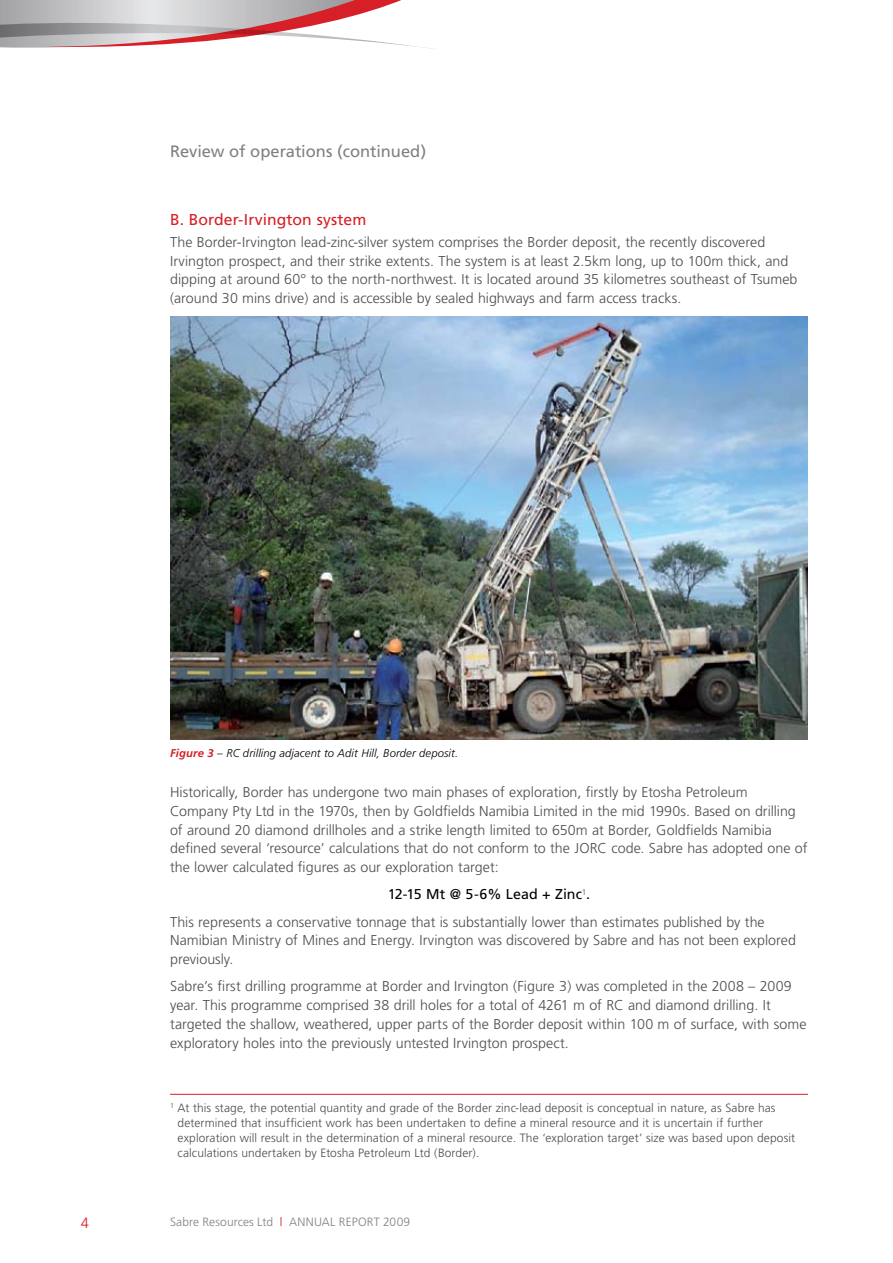
<style>
.page{position:relative;width:893px;height:1263px;background:#fff}
.page>*{position:absolute;margin:0;border:0;box-sizing:border-box;transform-origin:0 0}
.t1{font:16.5px "Frutiger";letter-spacing:-.005em;color:#807f83}
.t2{font:15.75px "Frutiger";letter-spacing:.005em;color:#d61f26}
.t3{font:300 15px "Univers";color:#d61f26}
.t4{font:300 14.25px/18.8px "Frutiger";color:#4d4d4f}
.t5{font:300 12px/15px "Frutiger";letter-spacing:.005em;color:#4d4d4f}
.t6{font:300 12px "Frutiger";letter-spacing:.01em;color:#807f83}
.t7{font:italic 300 11.25px "Frutiger";letter-spacing:.01em;color:#000}
.s1{font-weight:700;color:#d61f26}
.s2{font-weight:400;color:#000}
.s3{color:#d61f26}
</style>
<div class="page">
<svg style="left:0;top:0;width:433px;height:49px"></svg>
<img style="left:170px;top:316px;width:638px;height:423px">
<hr style="left:170px;top:1094px;width:638px;height:1px;background:#d61f26">
<p class="t1" style="left:170px;top:142px;width:258px">Review of operations (continued)</p>
<p class="t2" style="left:170px;top:210px;width:198px">B. Border-Irvington system</p>
<p class="t4" style="left:170px;top:232px;width:629px">The Border-Irvington lead-zinc-silver system comprises the Border deposit, the recently discovered Irvington prospect, and their strike extents. The system is at least 2.5km long, up to 100m thick, and dipping at around 60° to the north-northwest. It is located around 35 kilometres southeast of Tsumeb (around 30 mins drive) and is accessible by sealed highways and farm access tracks.</p>
<p class="t7" style="left:170px;top:747px;width:290px"><span class="s1">Figure 3</span> – RC drilling adjacent to Adit Hill, Border deposit.</p>
<p class="t4" style="left:170px;top:783px;width:639px">Historically, Border has undergone two main phases of exploration, firstly by Etosha Petroleum Company Pty Ltd in the 1970s, then by Goldfields Namibia Limited in the mid 1990s. Based on drilling of around 20 diamond drillholes and a strike length limited to 650m at Border, Goldfields Namibia defined several ‘resource’ calculations that do not conform to the JORC code. Sabre has adopted one of the lower calculated figures as our exploration target:</p>
<p class="t4" style="left:170px;top:881px;width:596px;line-height:27.3px;text-indent:218px"><span class="s2">12-15 Mt @ 5-6% Lead + Zinc</span><sup>1</sup><span class="s2">.<br></span>This represents a conservative tonnage that is substantially lower than estimates published by the</p>
<p class="t4" style="left:170px;top:931px;width:627px">Namibian Ministry of Mines and Energy. Irvington was discovered by Sabre and has not been explored previously.</p>
<p class="t4" style="left:170px;top:977px;width:638px">Sabre’s first drilling programme at Border and Irvington (Figure 3) was completed in the 2008 – 2009 year. This programme comprised 38 drill holes for a total of 4261 m of RC and diamond drilling. It targeted the shallow, weathered, upper parts of the Border deposit within 100 m of surface, with some exploratory holes into the previously untested Irvington prospect.</p>
<p class="t5" style="left:178px;top:1100px;width:619px;text-indent:-8px"><sup>1</sup> At this stage, the potential quantity and grade of the Border zinc-lead deposit is conceptual in nature, as Sabre has determined that insufficient work has been undertaken to define a mineral resource and it is uncertain if further exploration will result in the determination of a mineral resource. The ‘exploration target’ size was based upon deposit calculations undertaken by Etosha Petroleum Ltd (Border).</p>
<p class="t3" style="left:81px;top:1214px;width:10px">4</p>
<p class="t6" style="left:170px;top:1215px;width:242px">Sabre Resources Ltd <span class="s3">|</span> ANNUAL REPORT 2009</p>
</div>
